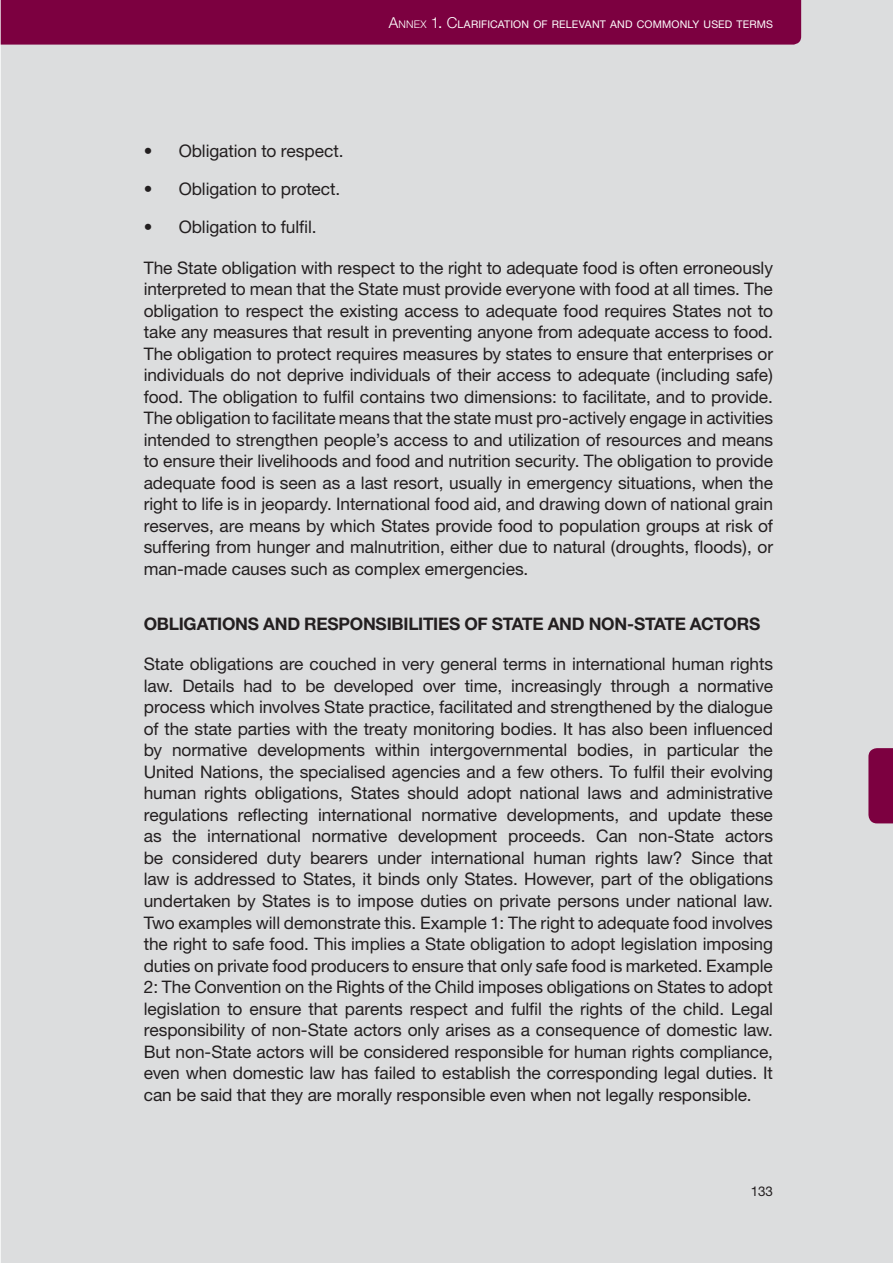
<style>
.page{position:relative;width:893px;height:1263px;background:#fff}
.page>*{position:absolute;margin:0;border:0;box-sizing:border-box;transform-origin:0 0}
.t1{font:17.25px/21.5px "Helvetica Neue";letter-spacing:-.005em;color:#231f20;text-align:justify}
.t2{font:700 17.25px "Helvetica Neue";letter-spacing:-.015em;color:#231f20}
.t3{font:13.5px "Helvetica Neue";color:#231f20}
.t4{font:10.65px "Helvetica Neue";letter-spacing:.015em;color:#fff}
.s1{font-weight:300;font-size:15.15px}
.s2{font-weight:300}
.s3{font-size:15.15px}
</style>
<div class="page">
<div style="left:1px;top:0;width:891px;height:1263px;background:#dcddde"></div>
<div style="left:1px;top:0;width:800px;height:45px;background:#7c0040"></div>
<div style="left:868px;top:748px;width:24px;height:75px;background:#7c0040"></div>
<p class="t4" style="left:389px;top:20px;width:386px"><span class="s1">A</span><span class="s2">NNEX</span> <span class="s1">1</span><span class="s3">.</span> <span class="s1">C</span>LARIFICATION OF RELEVANT AND COMMONLY USED TERMS</p>
<p class="t1" style="left:179px;top:141px;width:166px">Obligation to respect.</p>
<p class="t1" style="left:179px;top:180px;width:163px">Obligation to protect.</p>
<p class="t1" style="left:179px;top:218px;width:139px">Obligation to fulfil.</p>
<p class="t1" style="left:144px;top:258px;width:631px">The State obligation with respect to the right to adequate food is often erroneously interpreted to mean that the State must provide everyone with food at all times. The obligation to respect the existing access to adequate food requires States not to take any measures that result in preventing anyone from adequate access to food.<br>The obligation to protect requires measures by states to ensure that enterprises or individuals do not deprive individuals of their access to adequate (including safe) food. The obligation to fulfil contains two dimensions: to facilitate, and to provide.<br>The obligation to facilitate means that the state must pro-actively engage in activities intended to strengthen people’s access to and utilization of resources and means to ensure their livelihoods and food and nutrition security. The obligation to provide adequate food is seen as a last resort, usually in emergency situations, when the right to life is in jeopardy. International food aid, and drawing down of national grain reserves, are means by which States provide food to population groups at risk of suffering from hunger and malnutrition, either due to natural (droughts, floods), or man-made causes such as complex emergencies.</p>
<p class="t2" style="left:144px;top:617px;width:618px">OBLIGATIONS AND RESPONSIBILITIES OF STATE AND NON-STATE ACTORS</p>
<p class="t1" style="left:144px;top:655px;width:631px">State obligations are couched in very general terms in international human rights law. Details had to be developed over time, increasingly through a normative process which involves State practice, facilitated and strengthened by the dialogue of the state parties with the treaty monitoring bodies. It has also been influenced by normative developments within intergovernmental bodies, in particular the United Nations, the specialised agencies and a few others. To fulfil their evolving human rights obligations, States should adopt national laws and administrative regulations reflecting international normative developments, and update these as the international normative development proceeds. Can non-State actors be considered duty bearers under international human rights law? Since that law is addressed to States, it binds only States. However, part of the obligations undertaken by States is to impose duties on private persons under national law.<br>Two examples will demonstrate this. Example 1: The right to adequate food involves the right to safe food. This implies a State obligation to adopt legislation imposing duties on private food producers to ensure that only safe food is marketed. Example 2: The Convention on the Rights of the Child imposes obligations on States to adopt legislation to ensure that parents respect and fulfil the rights of the child. Legal responsibility of non-State actors only arises as a consequence of domestic law.<br>But non-State actors will be considered responsible for human rights compliance, even when domestic law has failed to establish the corresponding legal duties. It can be said that they are morally responsible even when not legally responsible.</p>
<p class="t1" style="left:144px;top:141px;width:10px">•</p>
<p class="t1" style="left:144px;top:180px;width:10px">•</p>
<p class="t1" style="left:144px;top:218px;width:10px">•</p>
<p class="t3" style="left:750px;top:1187px;width:24px">133</p>
</div>
